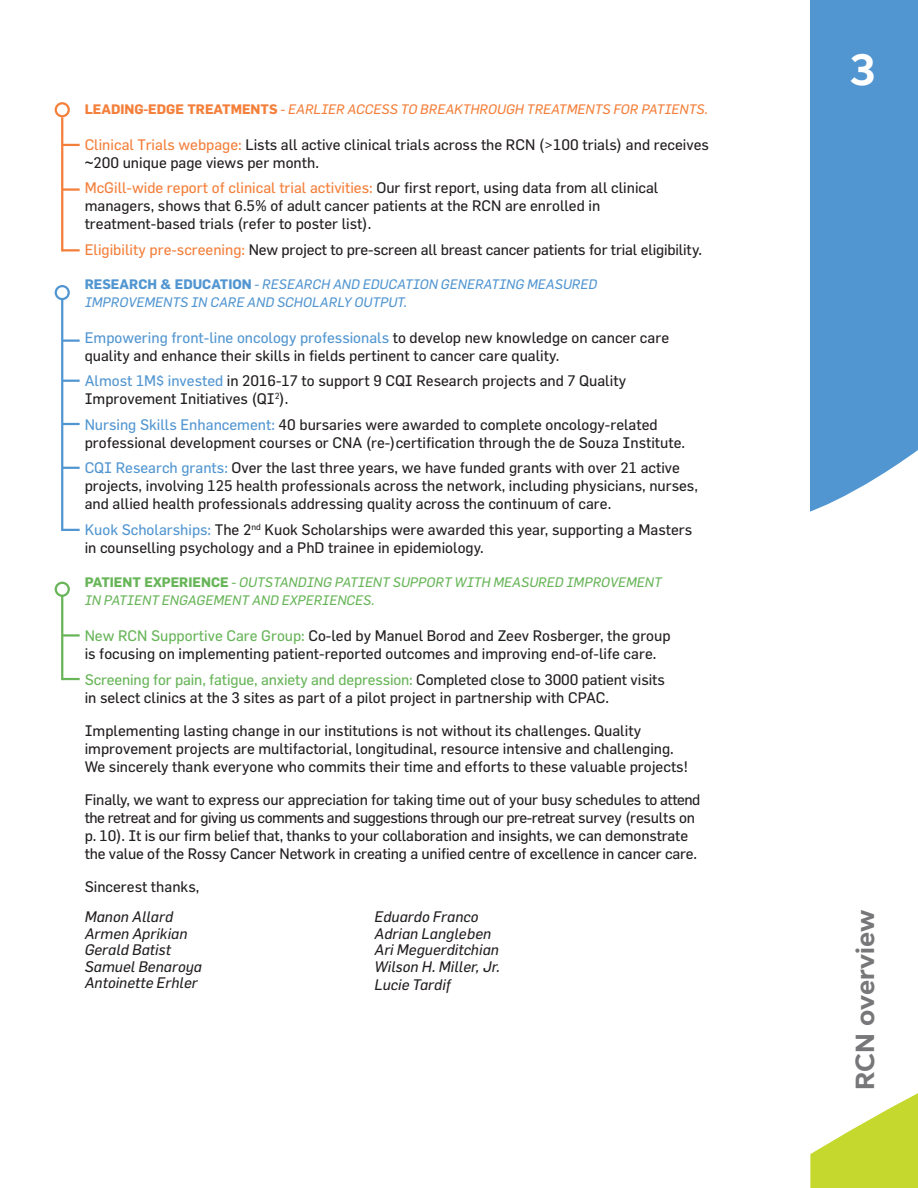
<style>
.page{position:relative;width:918px;height:1188px;background:#fff}
.page>*{position:absolute;margin:0;border:0;box-sizing:border-box;transform-origin:0 0}
.t1{font:700 45px "Foundry Context";color:#fff}
.t2{font:700 27px "Foundry Context";color:#777779}
.t3{font:15px/18px "Flama";color:#231f20}
.t4{font:italic 15px/16.5px "Flama";color:#231f20}
.t5{font:italic 13.5px/18px "Flama";color:#68b559}
.t6{font:italic 13.5px/18px "Flama";color:#5296d1}
.t7{font:italic 13.5px "Flama";color:#f47f3a}
.s1{font-weight:700;font-style:normal}
.s2{color:#f47f3a}
.s3{font-family:"Arial"}
.s4{color:#5296d1}
.s5{color:#68b559}
</style>
<div class="page">
<hr style="left:61px;top:593px;width:2px;height:87px;background:#68b559">
<hr style="left:61px;top:295px;width:2px;height:236px;background:#5296d1">
<svg style="left:810px;top:1093px;width:108px;height:95px"></svg>
<div style="left:810px;top:0;width:108px;height:512px;background:#5296d1"></div>
<hr style="left:61px;top:117px;width:2px;height:134px;background:#f47f3a">
<svg style="left:63px;top:144px;width:17px;height:2px"></svg>
<svg style="left:63px;top:249px;width:17px;height:2px"></svg>
<svg style="left:63px;top:340px;width:17px;height:2px"></svg>
<svg style="left:63px;top:380px;width:17px;height:2px"></svg>
<div style="left:56px;top:286px;width:13px;height:13px;background:#fff;border-radius:50%"></div>
<div style="left:55px;top:285px;width:15px;height:15px;border:2px solid #5296d1;border-radius:50%"></div>
<hr style="left:62px;top:634px;width:18px;height:3px;background:#68b559">
<svg style="left:63px;top:529px;width:17px;height:2px"></svg>
<svg style="left:63px;top:678px;width:17px;height:2px"></svg>
<svg style="left:63px;top:423px;width:17px;height:2px"></svg>
<svg style="left:63px;top:467px;width:17px;height:2px"></svg>
<div style="left:55px;top:102px;width:15px;height:15px;border:2px solid #f47f3a;border-radius:50%"></div>
<div style="left:56px;top:583px;width:13px;height:13px;background:#fff;border-radius:50%"></div>
<div style="left:55px;top:582px;width:15px;height:15px;border:2px solid #68b559;border-radius:50%"></div>
<hr style="left:62px;top:188px;width:18px;height:3px;background:#f47f3a">
<p class="t7" style="left:85px;top:101px;width:625px"><span class="s1">LEADING-EDGE TREATMENTS</span> - EARLIER ACCESS TO BREAKTHROUGH TREATMENTS FOR PATIENTS.</p>
<p class="t3" style="left:85px;top:135px;width:626px"><span class="s2">Clinical Trials webpage:</span> Lists all active clinical trials across the RCN (&gt;100 trials) and receives <span class="s3">~</span>200 unique page views per month.</p>
<p class="t3" style="left:85px;top:178px;width:575px"><span class="s2">McGill-wide report of clinical trial activities:</span> Our first report, using data from all clinical managers, shows that 6.5% of adult cancer patients at the RCN are enrolled in treatment-based trials (refer to poster list).</p>
<p class="t3" style="left:85px;top:240px;width:619px"><span class="s2">Eligibility pre-screening:</span> New project to pre-screen all breast cancer patients for trial eligibility.</p>
<p class="t6" style="left:85px;top:275px;width:514px"><span class="s1">RESEARCH &amp; EDUCATION</span> - RESEARCH AND EDUCATION GENERATING MEASURED<br>IMPROVEMENTS IN CARE AND SCHOLARLY OUTPUT.</p>
<p class="t3" style="left:85px;top:328px;width:586px"><span class="s4">Empowering front-line oncology professionals</span> to develop new knowledge on cancer care quality and enhance their skills in fields pertinent to cancer care quality.</p>
<p class="t3" style="left:85px;top:372px;width:543px"><span class="s4">Almost 1M$ invested</span> in 2016-17 to support 9 CQI Research projects and 7 Quality<br>Improvement Initiatives (QI<sup>2</sup>).</p>
<p class="t3" style="left:85px;top:415px;width:602px"><span class="s4">Nursing Skills Enhancement:</span> 40 bursaries were awarded to complete oncology-related professional development courses or CNA (re-)certification through the de Souza Institute.</p>
<p class="t3" style="left:85px;top:459px;width:615px"><span class="s4">CQI Research grants:</span> Over the last three years, we have funded grants with over 21 active projects, involving 125 health professionals across the network, including physicians, nurses, and allied health professionals addressing quality across the continuum of care.</p>
<p class="t3" style="left:85px;top:520px;width:609px"><span class="s4">Kuok Scholarships:</span> The 2<sup>nd</sup> Kuok Scholarships were awarded this year, supporting a Masters in counselling psychology and a PhD trainee in epidemiology.</p>
<p class="t5" style="left:85px;top:573px;width:579px"><span class="s1">PATIENT EXPERIENCE</span> - OUTSTANDING PATIENT SUPPORT WITH MEASURED IMPROVEMENT<br>IN PATIENT ENGAGEMENT AND EXPERIENCES.</p>
<p class="t3" style="left:85px;top:626px;width:587px"><span class="s5">New RCN Supportive Care Group:</span> Co-led by Manuel Borod and Zeev Rosberger, the group is focusing on implementing patient-reported outcomes and improving end-of-life care.</p>
<p class="t3" style="left:85px;top:670px;width:582px"><span class="s5">Screening for pain, fatigue, anxiety and depression:</span> Completed close to 3000 patient visits in select clinics at the 3 sites as part of a pilot project in partnership with CPAC.</p>
<p class="t3" style="left:85px;top:721px;width:605px">Implementing lasting change in our institutions is not without its challenges. Quality improvement projects are multifactorial, longitudinal, resource intensive and challenging.<br>We sincerely thank everyone who commits their time and efforts to these valuable projects!</p>
<p class="t3" style="left:85px;top:790px;width:617px">Finally, we want to express our appreciation for taking time out of your busy schedules to attend the retreat and for giving us comments and suggestions through our pre-retreat survey (results on p. 10). It is our firm belief that, thanks to your collaboration and insights, we can demonstrate the value of the Rossy Cancer Network in creating a unified centre of excellence in cancer care.</p>
<p class="t3" style="left:85px;top:877px;width:116px">Sincerest thanks,</p>
<p class="t4" style="left:85px;top:908px;width:119px">Manon Allard<br>Armen Aprikian<br>Gerald Batist<br>Samuel Benaroya<br>Antoinette Erhler</p>
<p class="t4" style="left:374px;top:908px;width:127px">Eduardo Franco<br>Adrian Langleben<br>Ari Meguerditchian<br>Wilson H. Miller, Jr.</p>
<p class="t4" style="left:374px;top:976px;width:78px">Lucie Tardif</p>
<h1 class="t1" style="left:849px;top:43px;width:29px">3</h1>
<h2 class="t2" style="left:849px;top:1090px;width:182px;rotate:-90deg">RCN overview</h2>
</div>
